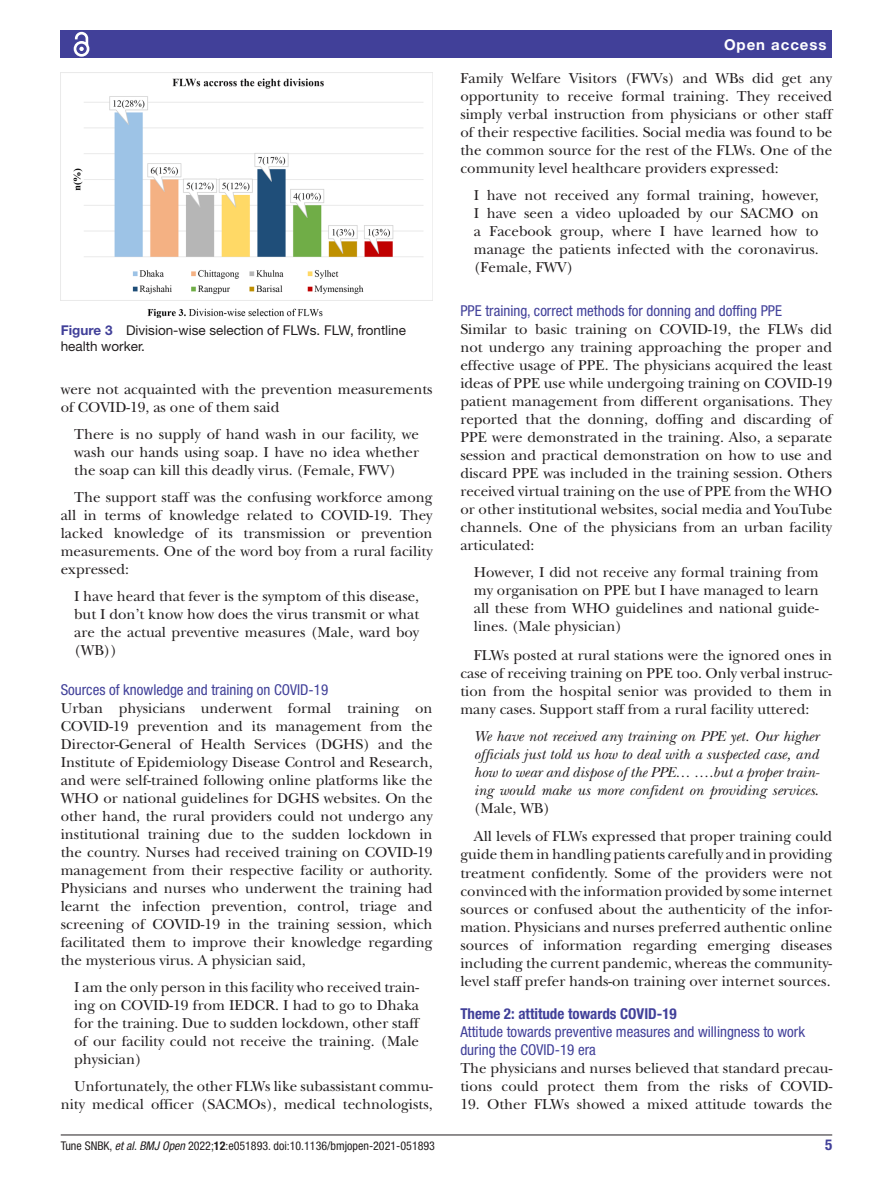
<style>
.page{position:relative;width:893px;height:1191px;background:#fff}
.page>*{position:absolute;margin:0;border:0;box-sizing:border-box;transform-origin:0 0}
.t1{font:15px/18px "New Baskerville";color:#231f20;text-align:justify}
.t2{font:italic 15px/18px "New Baskerville";color:#231f20;text-align:justify}
.t3{font:condensed 15px/18px "Helvetica Neue LT Std";color:#414099}
.t4{font:700 condensed 15px "Helvetica Neue LT Std";color:#414099}
.t5{font:700 15px "Helvetica Neue LT Std";letter-spacing:.065em;color:#fff}
.t6{font:13.5px/16.2px "Helvetica Neue LT Std";color:#231f20}
.t7{font:condensed 12px "Helvetica Neue LT Std";color:#231f20}
.s1{font-weight:700;color:#414099}
.s2{font-style:normal}
.s3{font-style:italic}
.s4{font-weight:700}
</style>
<div class="page">
<hr style="left:61px;top:1134px;width:771px;height:1px;background:#231f20">
<div style="left:61px;top:31px;width:771px;height:27px;background:#414099"></div>
<svg style="left:73px;top:31px;width:17px;height:26px"></svg>
<img style="left:61px;top:73px;width:372px;height:244px">
<p class="t6" style="left:61px;top:322px;width:347px"><span class="s1">Figure 3</span> Division-wise selection of FLWs. FLW, frontline health worker.</p>
<p class="t1" style="left:61px;top:380px;width:373px">were not acquainted with the prevention measurements of COVID-19, as one of them said</p>
<p class="t1" style="left:74px;top:425px;width:346px">There is no supply of hand wash in our facility, we wash our hands using soap. I have no idea whether the soap can kill this deadly virus. (Female, FWV)</p>
<p class="t1" style="left:61px;top:488px;width:373px;text-indent:14px">The support staff was the confusing workforce among all in terms of knowledge related to COVID-19. They lacked knowledge of its transmission or prevention measurements. One of the word boy from a rural facility expressed:</p>
<p class="t1" style="left:74px;top:587px;width:346px">I have heard that fever is the symptom of this disease, but I don’t know how does the virus transmit or what are the actual preventive measures (Male, ward boy (WB))</p>
<p class="t3" style="left:61px;top:681px;width:269px">Sources of knowledge and training on COVID-19</p>
<p class="t1" style="left:61px;top:699px;width:373px">Urban physicians underwent formal training on COVID-19 prevention and its management from the Director-General of Health Services (DGHS) and the Institute of Epidemiology Disease Control and Research, and were self-trained following online platforms like the WHO or national guidelines for DGHS websites. On the other hand, the rural providers could not undergo any institutional training due to the sudden lockdown in the country. Nurses had received training on COVID-19 management from their respective facility or authority.<br>Physicians and nurses who underwent the training had learnt the infection prevention, control, triage and screening of COVID-19 in the training session, which facilitated them to improve their knowledge regarding the mysterious virus. A physician said,</p>
<p class="t1" style="left:74px;top:978px;width:346px">I am the only person in this facility who received train&shy;ing on COVID-19 from IEDCR. I had to go to Dhaka for the training. Due to sudden lockdown, other staff of our facility could not receive the training. (Male physician)</p>
<p class="t1" style="left:61px;top:1077px;width:373px;text-align:right">Unfortunately, the other FLWs like subassistant commu&shy;nity medical officer (SACMOs), medical technologists,</p>
<p class="t5" style="left:724px;top:35px;width:104px">Open access</p>
<p class="t1" style="left:460px;top:69px;width:373px">Family Welfare Visitors (FWVs) and WBs did get any opportunity to receive formal training. They received simply verbal instruction from physicians or other staff of their respective facilities. Social media was found to be the common source for the rest of the FLWs. One of the community level healthcare providers expressed:</p>
<p class="t1" style="left:474px;top:186px;width:346px">I have not received any formal training, however, I have seen a video uploaded by our SACMO on a Facebook group, where I have learned how to manage the patients infected with the coronavirus. (Female, FWV)</p>
<p class="t3" style="left:460px;top:302px;width:323px">PPE training, correct methods for donning and doffing PPE</p>
<p class="t1" style="left:460px;top:320px;width:373px">Similar to basic training on COVID-19, the FLWs did not undergo any training approaching the proper and effective usage of PPE. The physicians acquired the least ideas of PPE use while undergoing training on COVID-19 patient management from different organisations. They reported that the donning, doffing and discarding of PPE were demonstrated in the training. Also, a separate session and practical demonstration on how to use and discard PPE was included in the training session. Others received virtual training on the use of PPE from the WHO or other institutional websites, social media and YouTube channels. One of the physicians from an urban facility articulated:</p>
<p class="t1" style="left:474px;top:563px;width:346px">However, I did not receive any formal training from my organisation on PPE but I have managed to learn all these from WHO guidelines and national guide&shy;lines. (Male physician)</p>
<p class="t1" style="left:460px;top:646px;width:373px;text-indent:13px">FLWs posted at rural stations were the ignored ones in case of receiving training on PPE too. Only verbal instruc&shy;tion from the hospital senior was provided to them in many cases. Support staff from a rural facility uttered:</p>
<p class="t2" style="left:474px;top:727px;width:347px">We have not received any training on PPE yet. Our higher officials just told us how to deal with a suspected case, and how to wear and dispose of the PPE… ….but a proper train&shy;ing would make us more confident on providing services<span class="s2">. (Male, WB)</span></p>
<p class="t1" style="left:460px;top:827px;width:373px;text-indent:13px">All levels of FLWs expressed that proper training could guide them in handling patients carefully and in providing treatment confidently. Some of the providers were not convinced with the information provided by some internet sources or confused about the authenticity of the infor&shy;mation. Physicians and nurses preferred authentic online sources of information regarding emerging diseases including the current pandemic, whereas the community&shy;level staff prefer hands-on training over internet sources.</p>
<p class="t4" style="left:460px;top:1004px;width:218px">Theme 2: attitude towards COVID-19</p>
<p class="t3" style="left:460px;top:1023px;width:346px">Attitude towards preventive measures and willingness to work during the COVID-19 era</p>
<p class="t1" style="left:460px;top:1059px;width:373px">The physicians and nurses believed that standard precau&shy;tions could protect them from the risks of COVID-</p>
<p class="t1" style="left:460px;top:1095px;width:373px">19. Other FLWs showed a mixed attitude towards the</p>
<p class="t7" style="left:61px;top:1138px;width:376px">Tune SNBK, <span class="s3">et al</span>. <span class="s3">BMJ Open</span> 2022;<span class="s4">12</span>:e051893. doi:10.1136/bmjopen-2021-051893</p>
<p class="t4" style="left:825px;top:1135px;width:9px">5</p>
</div>
